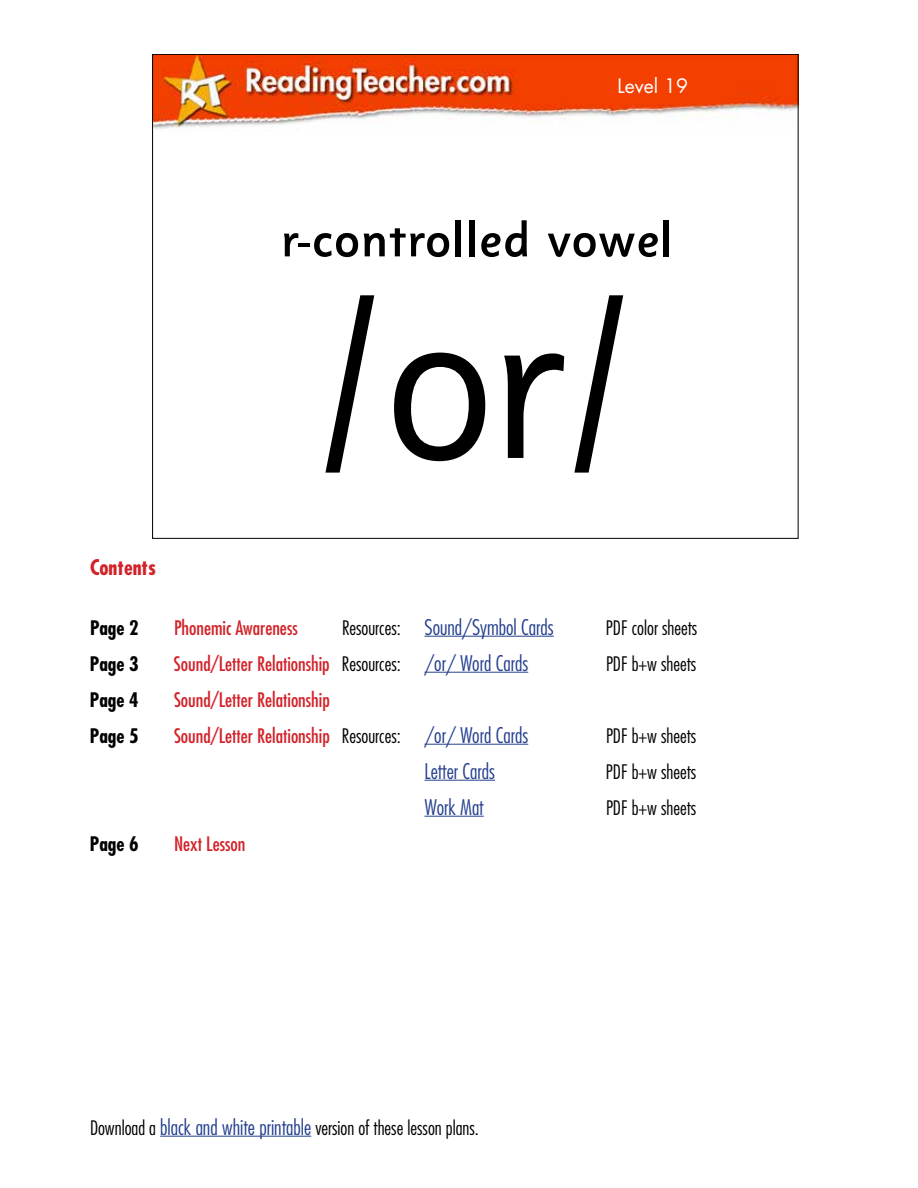
<style>
.page{position:relative;width:918px;height:1188px;background:#fff}
.page>*{position:absolute;margin:0;border:0;box-sizing:border-box;transform-origin:0 0}
.t1{font:232.65px "Sassoon Sans US Rg";color:#000}
.t2{font:500 51.75px "Sassoon Sans US Md";color:#000}
.t3{font:300 condensed 21px "Futura";color:#25408f}
.t4{font:700 condensed 21px "Futura";color:#d2232a}
.t5{font:condensed 19.5px "Futura";color:#d2232a}
.t6{font:300 condensed 19.5px "Futura";color:#000}
.t7{font:700 condensed 19.5px "Futura";color:#000}
.t8{font:19.35px "Futura";color:#fff}
.s1{font-size:19.5px;color:#000}
.s2{font-weight:300;color:#000}
.s3{font-weight:300;font-size:21px;color:#25408f}
.s4{font-size:21px;color:#25408f}
</style>
<div class="page">
<img style="left:154px;top:56px;width:643px;height:73px">
<hr style="left:160px;top:1136px;width:151px;height:1px;background:#25408f">
<hr style="left:424px;top:636px;width:130px;height:1px;background:#25408f">
<hr style="left:424px;top:672px;width:104px;height:1px;background:#25408f">
<hr style="left:424px;top:744px;width:104px;height:1px;background:#25408f">
<hr style="left:424px;top:780px;width:71px;height:1px;background:#25408f">
<hr style="left:424px;top:816px;width:60px;height:1px;background:#25408f">
<p class="t8" style="left:618px;top:72px;width:72px">Level 19</p>
<h2 class="t2" style="left:281px;top:210px;width:394px">r-controlled vowel</h2>
<p class="t4" style="left:90px;top:553px;width:67px">Contents</p>
<h1 class="t1" style="left:313px;top:251px;width:325px">/or/</h1>
<p class="t7" style="left:90px;top:615px;width:50px">Page 2</p>
<p class="t5" style="left:174px;top:615px;width:125px">Phonemic Awareness</p>
<p class="t3" style="left:342px;top:614px;width:213px"><span class="s1">Resources:</span> Sound/Symbol Cards</p>
<p class="t6" style="left:606px;top:615px;width:93px">PDF color sheets</p>
<p class="t7" style="left:90px;top:651px;width:50px">Page 3</p>
<p class="t5" style="left:174px;top:651px;width:356px">Sound/Letter Relationship <span class="s2">Resources:</span> <span class="s3">/or/ Word Cards</span></p>
<p class="t6" style="left:606px;top:651px;width:92px">PDF b+w sheets</p>
<p class="t7" style="left:90px;top:687px;width:50px">Page 4</p>
<p class="t5" style="left:174px;top:687px;width:157px">Sound/Letter Relationship</p>
<p class="t7" style="left:90px;top:723px;width:50px">Page 5</p>
<p class="t5" style="left:174px;top:723px;width:356px">Sound/Letter Relationship <span class="s2">Resources:</span> <span class="s3">/or/ Word Cards</span></p>
<p class="t6" style="left:606px;top:723px;width:92px">PDF b+w sheets</p>
<p class="t3" style="left:424px;top:758px;width:72px">Letter Cards</p>
<p class="t6" style="left:606px;top:759px;width:92px">PDF b+w sheets</p>
<p class="t3" style="left:424px;top:794px;width:61px">Work Mat</p>
<p class="t6" style="left:606px;top:795px;width:92px">PDF b+w sheets</p>
<p class="t7" style="left:90px;top:831px;width:50px">Page 6</p>
<p class="t5" style="left:174px;top:831px;width:73px">Next Lesson</p>
<p class="t6" style="left:90px;top:1115px;width:390px">Download a <span class="s4">black and white printable</span> version of these lesson plans.</p>
</div>
